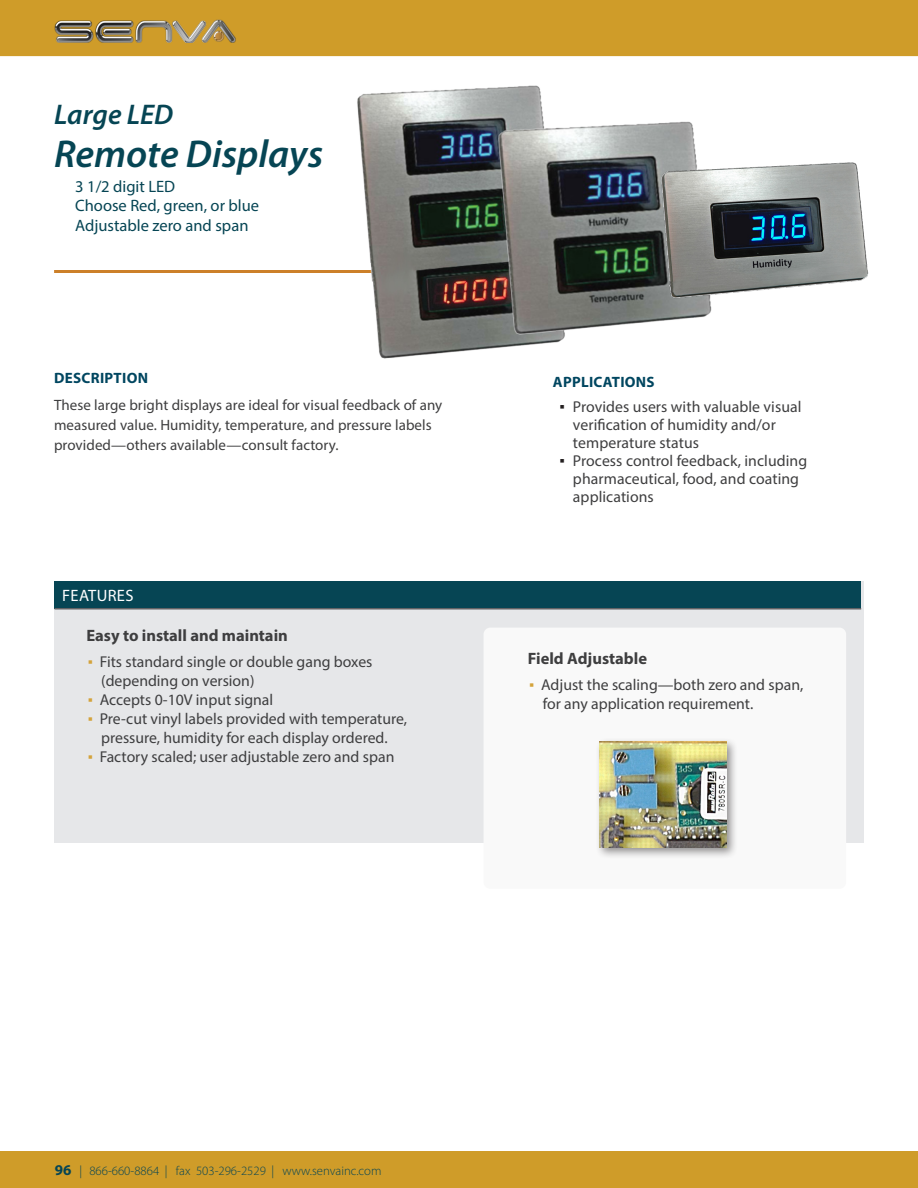
<style>
.page{position:relative;width:918px;height:1188px;background:#fff}
.page>*{position:absolute;margin:0;border:0;box-sizing:border-box;transform-origin:0 0}
.S_Header{font:italic 600 39px "Myriad Pro";color:#064554}
.S_Header-2{font:italic 600 28.5px "Myriad Pro";color:#064554}
.S_Product_Details{font:16.5px "Myriad Pro";color:#064554}
.S_ChartSubheads{font:700 16.5px "Myriad Pro";color:#3e3e3f}
.S_ChartTitles{font:16.5px "Myriad Pro";letter-spacing:.02em;color:#fff}
.t1{font:15.75px/18px "Myriad Pro";color:#3e3e3f}
.Marketing_Body_10_5p{font:15px/20.2px "Myriad Pro";letter-spacing:.005em;color:#3e3e3f}
.S_subhead{font:700 15px "Myriad Pro";letter-spacing:.02em;color:#004660}
.t2{font:300 12.75px "Myriad Pro";color:#064554}
.s1{font-family:"Arial";font-size:15px;color:#d4a33b}
.s2{font-family:"Arial";color:#231f20}
.s3{font-weight:700;font-size:15px}
</style>
<div class="page">
<div style="left:0;top:0;width:918px;height:56px;background:#cf9c29"></div>
<img style="left:55px;top:19px;width:182px;height:24px">
<div style="left:0;top:1151px;width:918px;height:37px;background:#cf9c29"></div>
<hr style="left:54px;top:270px;width:813px;height:3px;background:#cc8029">
<div style="left:54px;top:582px;width:810px;height:261px;background:#e6e7e9"></div>
<div style="left:55px;top:581px;width:806px;height:28px;background:#064554"></div>
<hr style="left:55px;top:608px;width:806px;height:2px;background:#636366">
<div style="left:484px;top:628px;width:362px;height:261px;background:#f9f9f9;border-radius:7px"></div>
<img style="left:357px;top:85px;width:208px;height:274px">
<div style="left:595px;top:738px;width:144px;height:121px;background:#231f20;opacity:.5"></div>
<img style="left:600px;top:742px;width:126px;height:105px">
<img style="left:491px;top:120px;width:204px;height:216px">
<img style="left:648px;top:140px;width:221px;height:181px">
<p class="S_Header-2" style="left:54px;top:97px;width:121px">Large LED</p>
<p class="S_Header" style="left:54px;top:129px;width:271px">Remote Displays</p>
<p class="S_Product_Details" style="left:75px;top:176px;width:102px">3 1/2 digit LED</p>
<p class="S_Product_Details" style="left:75px;top:195px;width:185px">Choose Red, green, or blue</p>
<p class="S_Product_Details" style="left:75px;top:215px;width:175px">Adjustable zero and span</p>
<p class="S_subhead" style="left:54px;top:368px;width:95px">DESCRIPTION</p>
<p class="Marketing_Body_10_5p" style="left:54px;top:394px;width:390px">These large bright displays are ideal for visual feedback of any measured value. Humidity, temperature, and pressure labels provided—others available—consult factory.</p>
<p class="S_ChartTitles" style="left:62px;top:585px;width:73px">FEATURES</p>
<p class="S_ChartSubheads" style="left:86px;top:625px;width:203px">Easy to install and maintain</p>
<p class="t1" style="left:101px;top:652px;width:273px;line-height:18.9px;text-indent:-14px"><span class="s1">▪</span> Fits standard single or double gang boxes (depending on version)</p>
<p class="t1" style="left:88px;top:690px;width:187px"><span class="s1">▪</span> Accepts 0-10V input signal</p>
<p class="t1" style="left:88px;top:709px;width:321px;line-height:18.9px;text-align:center"><span class="s1">▪</span> Pre-cut vinyl labels provided with temperature, pressure, humidity for each display ordered.</p>
<p class="t1" style="left:88px;top:747px;width:308px"><span class="s1">▪</span> Factory scaled; user adjustable zero and span</p>
<p class="S_subhead" style="left:553px;top:372px;width:103px">APPLICATIONS</p>
<p class="t1" style="left:573px;top:397px;width:230px;text-indent:-14px"><span class="s2">▪</span> Provides users with valuable visual verification of humidity and/or temperature status</p>
<p class="t1" style="left:573px;top:451px;width:236px;text-indent:-14px"><span class="s2">▪</span> Process control feedback, including pharmaceutical, food, and coating applications</p>
<p class="S_ChartSubheads" style="left:528px;top:648px;width:121px">Field Adjustable</p>
<p class="t1" style="left:543px;top:675px;width:262px;line-height:18.9px;text-indent:-14px"><span class="s1">▪</span> Adjust the scaling—both zero and span, for any application requirement.</p>
<p class="t2" style="left:55px;top:1163px;width:328px"><span class="s3">96</span> | 866-660-8864 | fax 503-296-2529 | www.senvainc.com</p>
</div>
